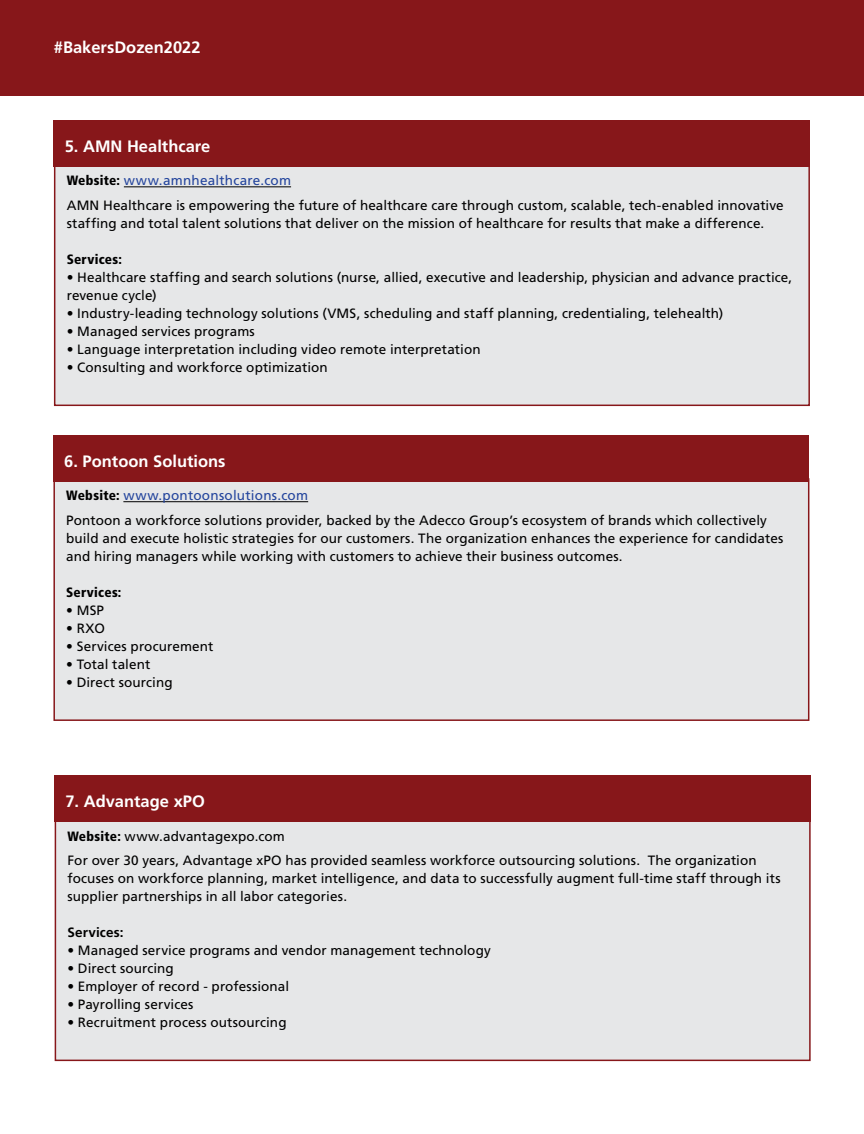
<style>
.page{position:relative;width:864px;height:1134px;background:#fff}
.page>*{position:absolute;margin:0;border:0;box-sizing:border-box;transform-origin:0 0}
.t1{font:700 16.5px "Frutiger LT Std";color:#fff}
.t2{font:13.5px/24.8px "Frutiger LT Std";letter-spacing:.005em;color:#000}
.t3{font:900 condensed 13.5px "Frutiger LT Std";letter-spacing:.02em;color:#000}
.t4{font:700 13.5px "Frutiger LT Std";letter-spacing:.01em;color:#000}
.s1{font-weight:900;font-stretch:condensed}
.s2{color:#24459d}
</style>
<div class="page">
<div style="left:0;top:0;width:864px;height:95px;background:#87171a"></div>
<div style="left:54px;top:163px;width:756px;height:243px;background:#e6e7e8;border:2px solid #87171a"></div>
<div style="left:54px;top:120px;width:756px;height:47px;background:#87171a"></div>
<hr style="left:124px;top:186px;width:167px;height:1px;background:#000">
<div style="left:53px;top:478px;width:756px;height:243px;background:#e6e7e8;border:2px solid #87171a"></div>
<div style="left:53px;top:435px;width:756px;height:47px;background:#87171a"></div>
<hr style="left:123px;top:501px;width:185px;height:1px;background:#000">
<div style="left:55px;top:818px;width:756px;height:243px;background:#e6e7e8;border:2px solid #87171a"></div>
<div style="left:55px;top:775px;width:756px;height:47px;background:#87171a"></div>
<p class="t1" style="left:54px;top:37px;width:148px">#BakersDozen2022</p>
<p class="t1" style="left:65px;top:137px;width:147px">5. AMN Healthcare</p>
<p class="t2" style="left:67px;top:168px;width:719px"><span class="s1">Website:</span> <span class="s2">www.amnhealthcare.com<br></span>AMN Healthcare is empowering the future of healthcare care through custom, scalable, tech-enabled innovative</p>
<p class="t2" style="left:67px;top:211px;width:699px">staffing and total talent solutions that deliver on the mission of healthcare for results that make a difference.</p>
<p class="t3" style="left:67px;top:251px;width:57px">Services:</p>
<p class="t2" style="left:67px;top:269px;width:727px;line-height:18px">• Healthcare staffing and search solutions (nurse, allied, executive and leadership, physician and advance practice, revenue cycle)</p>
<p class="t2" style="left:67px;top:301px;width:658px">• Industry-leading technology solutions (VMS, scheduling and staff planning, credentialing, telehealth)</p>
<p class="t2" style="left:67px;top:319px;width:190px">• Managed services programs</p>
<p class="t2" style="left:67px;top:337px;width:415px">• Language interpretation including video remote interpretation</p>
<p class="t2" style="left:67px;top:355px;width:263px">• Consulting and workforce optimization</p>
<p class="t1" style="left:64px;top:452px;width:163px">6. Pontoon Solutions</p>
<p class="t2" style="left:66px;top:483px;width:702px"><span class="s1">Website:</span> <span class="s2">www.pontoonsolutions.com<br></span>Pontoon a workforce solutions provider, backed by the Adecco Group’s ecosystem of brands which collectively</p>
<p class="t2" style="left:66px;top:529px;width:719px;line-height:18px">build and execute holistic strategies for our customers. The organization enhances the experience for candidates and hiring managers while working with customers to achieve their business outcomes.</p>
<p class="t3" style="left:66px;top:584px;width:57px">Services:</p>
<p class="t2" style="left:66px;top:598px;width:39px">• MSP</p>
<p class="t2" style="left:66px;top:616px;width:40px">• RXO</p>
<p class="t2" style="left:66px;top:634px;width:149px">• Services procurement</p>
<p class="t2" style="left:66px;top:652px;width:86px">• Total talent</p>
<p class="t2" style="left:66px;top:670px;width:108px">• Direct sourcing</p>
<p class="t1" style="left:65px;top:792px;width:141px">7. Advantage xPO</p>
<p class="t2" style="left:67px;top:824px;width:691px"><span class="s1">Website:</span> www.advantagexpo.com<br>For over 30 years, Advantage xPO has provided seamless workforce outsourcing solutions. The organization</p>
<p class="t2" style="left:67px;top:870px;width:715px;line-height:18px">focuses on workforce planning, market intelligence, and data to successfully augment full-time staff through its supplier partnerships in all labor categories.</p>
<p class="t4" style="left:67px;top:925px;width:58px">Services:</p>
<p class="t2" style="left:67px;top:938px;width:425px">• Managed service programs and vendor management technology</p>
<p class="t2" style="left:67px;top:956px;width:108px">• Direct sourcing</p>
<p class="t2" style="left:67px;top:974px;width:223px">• Employer of record - professional</p>
<p class="t2" style="left:67px;top:992px;width:128px">• Payrolling services</p>
<p class="t2" style="left:67px;top:1010px;width:221px">• Recruitment process outsourcing</p>
</div>
